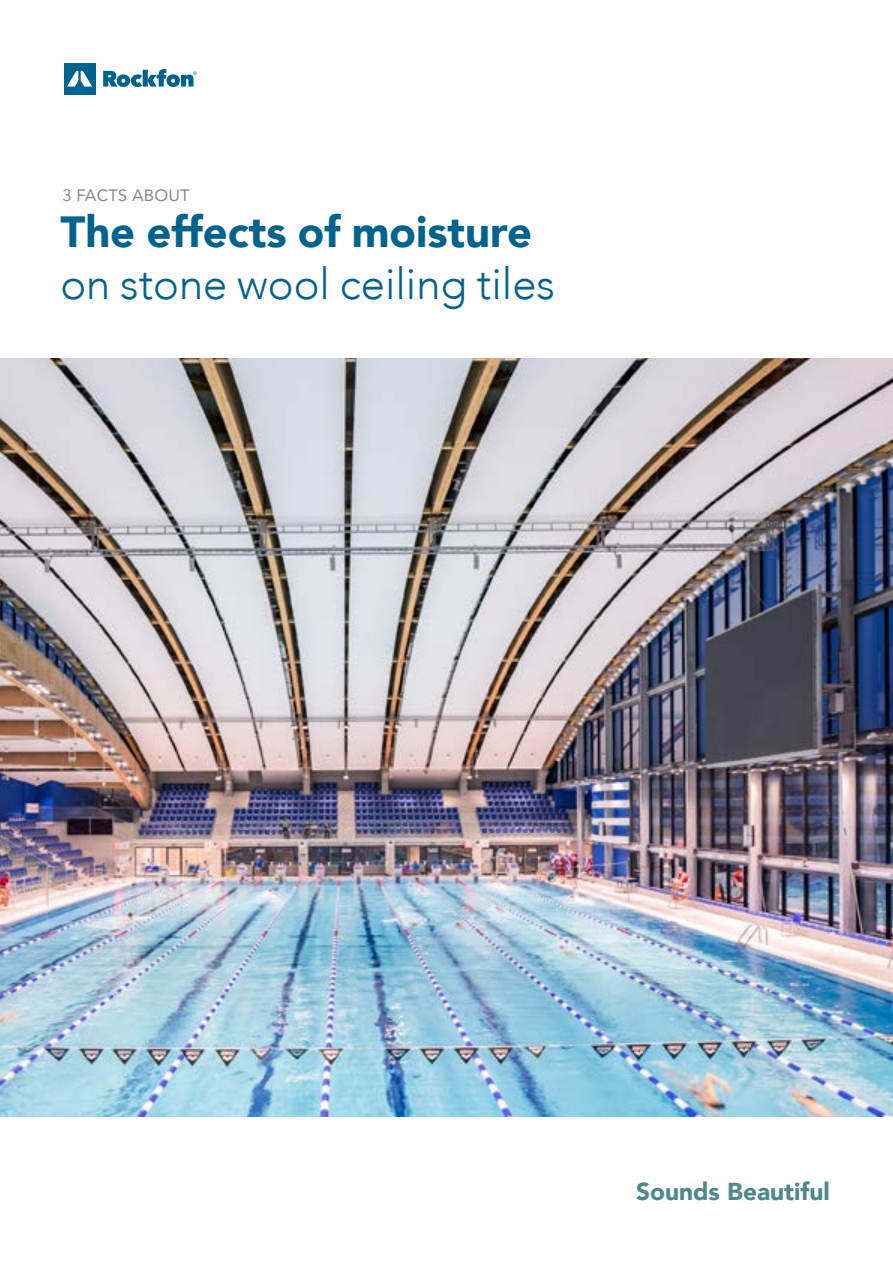
<style>
.page{position:relative;width:893px;height:1263px;background:#fff}
.page>*{position:absolute;margin:0;border:0;box-sizing:border-box;transform-origin:0 0}
.t1{font:300 43.5px "Avenir";color:#00638e}
.t2{font:900 43.5px "Avenir";color:#00638e}
.t3{font:900 24.45px "Avenir";color:#4e888c}
.t4{font:16.5px "Avenir";letter-spacing:.01em;color:#878787}
</style>
<div class="page">
<svg style="left:103px;top:69px;width:94px;height:18px"></svg>
<div style="left:64px;top:63px;width:31px;height:31px;background:#00638e"></div>
<svg style="left:67px;top:71px;width:25px;height:16px"></svg>
<img style="left:0;top:358px;width:893px;height:758px">
<p class="t4" style="left:63px;top:182px;width:129px">3 FACTS ABOUT</p>
<p class="t2" style="left:60px;top:194px;width:473px">The effects of moisture</p>
<p class="t1" style="left:60px;top:258px;width:496px">on stone wool ceiling tiles</p>
<p class="t3" style="left:636px;top:1170px;width:195px">Sounds Beautiful</p>
</div>
